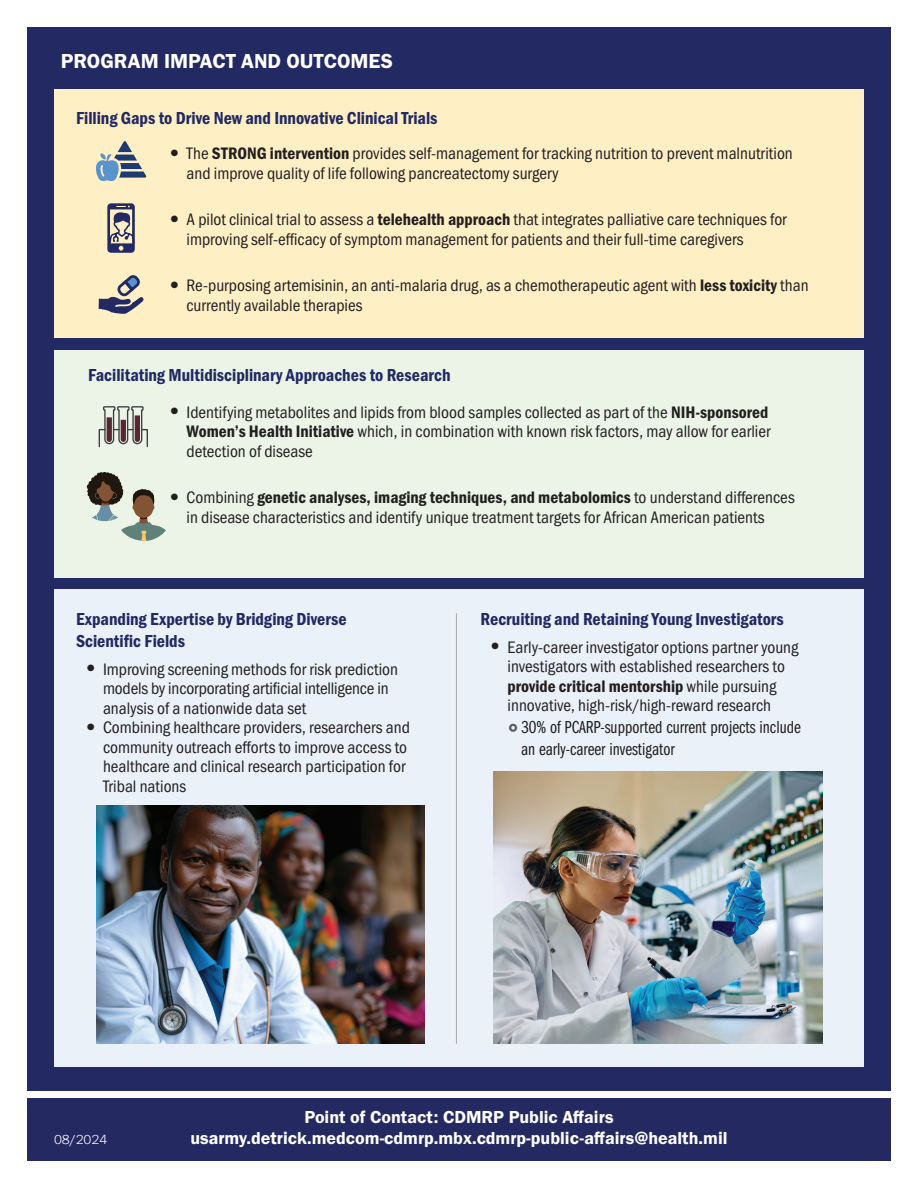
<style>
.page{position:relative;width:918px;height:1188px;background:#fff}
.page>*{position:absolute;margin:0;border:0;box-sizing:border-box;transform-origin:0 0}
.t1{font:21px "Franklin Gothic URW Dem";color:#fff}
.t2{font:18px/21.6px "Franklin Gothic URW Con Dem";color:#222963}
.t3{font:18px "Franklin Gothic URW Dem";color:#fff}
.t4{font:18px/21.6px "Franklin Gothic LT Pro Bk Cm";color:#231f20}
.t5{font:17.25px/19.5px "Franklin Gothic URW Cond";color:#231f20}
.t6{font:17.25px "Franklin Gothic URW Con Dem";color:#231f20}
.t7{font:300 13.5px "Franklin Gothic URW";color:#fff}
.s1{font-family:"Franklin Gothic URW";font-weight:300;font-size:24px}
.s2{font-family:"Franklin Gothic URW Con Dem"}
.s3{font-family:"Franklin Gothic URW Cond"}
.s4{font-family:"Franklin Gothic LT Pro Dm Cm";font-size:27px;color:#57585a}
</style>
<div class="page">
<div style="left:27px;top:89px;width:864px;height:1002px;background:#222963"></div>
<div style="left:27px;top:27px;width:864px;height:85px;background:#222963"></div>
<div style="left:27px;top:1099px;width:864px;height:62px;background:#252962"></div>
<div style="left:54px;top:590px;width:810px;height:477px;background:#ebf1f9"></div>
<div style="left:54px;top:350px;width:810px;height:227px;background:#ebf4e7"></div>
<div style="left:54px;top:89px;width:810px;height:249px;background:#feefc5"></div>
<hr style="left:456px;top:613px;width:1px;height:431px;background:#a8a9ad">
<img style="left:96px;top:806px;width:329px;height:238px">
<img style="left:493px;top:771px;width:329px;height:273px">
<svg style="left:96px;top:141px;width:50px;height:40px"></svg>
<svg style="left:107px;top:203px;width:28px;height:50px"></svg>
<svg style="left:99px;top:275px;width:45px;height:39px"></svg>
<svg style="left:98px;top:406px;width:50px;height:42px"></svg>
<svg style="left:86px;top:472px;width:80px;height:69px"></svg>
<p class="t1" style="left:61px;top:48px;width:334px">PROGRAM IMPACT AND OUTCOMES</p>
<p class="t2" style="left:76px;top:106px;width:363px">Filling Gaps to Drive New and Innovative Clinical Trials</p>
<p class="t5" style="left:187px;top:142px;width:608px;text-indent:-20px"><span class="s1">•</span> The <span class="s2">STRONG intervention</span> provides self-management for tracking nutrition to prevent malnutrition and improve quality of life following pancreatectomy surgery</p>
<p class="t5" style="left:187px;top:208px;width:602px;text-indent:-20px"><span class="s1">•</span> A pilot clinical trial to assess a <span class="s2">telehealth approach</span> that integrates palliative care techniques for improving self-efficacy of symptom management for patients and their full-time caregivers</p>
<p class="t5" style="left:187px;top:274px;width:624px;text-indent:-20px"><span class="s1">•</span> Re-purposing artemisinin, an anti-malaria drug, as a chemotherapeutic agent with <span class="s2">less toxicity</span> than currently available therapies</p>
<p class="t2" style="left:88px;top:364px;width:364px">Facilitating Multidisciplinary Approaches to Research</p>
<p class="t5" style="left:187px;top:401px;width:585px;text-indent:-20px"><span class="s1">•</span> Identifying metabolites and lipids from blood samples collected as part of the <span class="s2">NIH-sponsored<br>Women’s Health Initiative</span> which, in combination with known risk factors, may allow for earlier detection of disease</p>
<p class="t6" style="left:166px;top:486px;width:630px"><span class="s1">•</span> <span class="s3">Combining</span> genetic analyses, imaging techniques, and metabolomics <span class="s3">to understand differences</span></p>
<p class="t5" style="left:187px;top:506px;width:580px">in disease characteristics and identify unique treatment targets for African American patients</p>
<p class="t2" style="left:76px;top:608px;width:272px">Expanding Expertise by Bridging Diverse<br>Scientific Fields</p>
<p class="t5" style="left:103px;top:658px;width:297px;text-indent:-20px"><span class="s1">•</span> Improving screening methods for risk prediction models by incorporating artificial intelligence in analysis of a nationwide data set</p>
<p class="t5" style="left:103px;top:716px;width:308px;text-indent:-20px"><span class="s1">•</span> Combining healthcare providers, researchers and community outreach efforts to improve access to healthcare and clinical research participation for Tribal nations</p>
<p class="t2" style="left:481px;top:608px;width:305px">Recruiting and Retaining Young Investigators</p>
<p class="t5" style="left:487px;top:636px;width:313px;text-align:center"><span class="s1">•</span> Early-career investigator options partner young investigators with established researchers to</p>
<p class="t6" style="left:508px;top:675px;width:270px">provide critical mentorship <span class="s3">while pursuing</span></p>
<p class="t5" style="left:508px;top:695px;width:265px">innovative, high-risk/high-reward research</p>
<p class="t4" style="left:521px;top:717px;width:281px;text-indent:-14px"><span class="s4">°</span>30% of PCARP-supported current projects include an early-career investigator</p>
<p class="t3" style="left:304px;top:1106px;width:311px">Point of Contact: CDMRP Public Affairs</p>
<p class="t7" style="left:54px;top:1131px;width:55px">08/2024</p>
<p class="t3" style="left:190px;top:1127px;width:539px">usarmy.detrick.medcom-cdmrp.mbx.cdmrp-public-affairs@health.mil</p>
</div>
